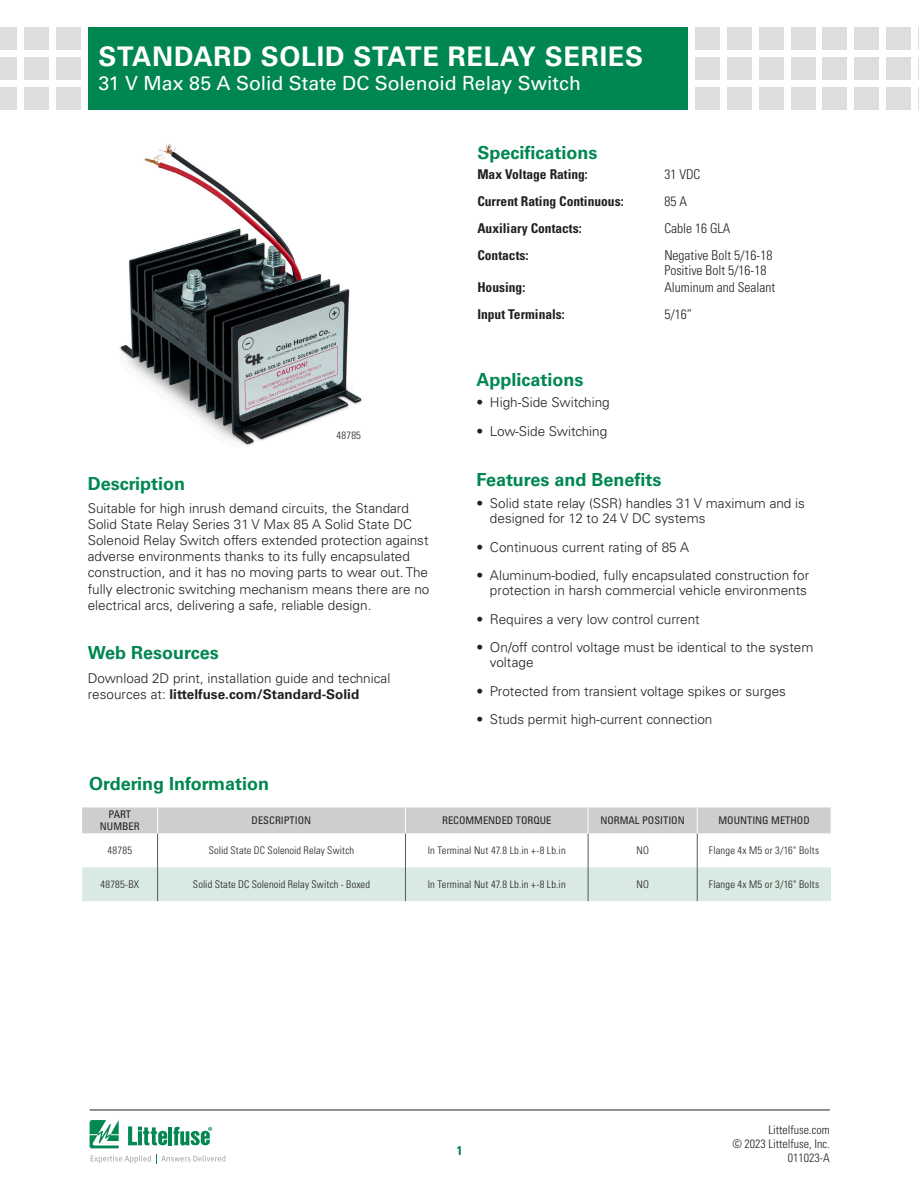
<style>
.page{position:relative;width:919px;height:1191px;background:#fff}
.page>*{position:absolute;margin:0;border:0;box-sizing:border-box;transform-origin:0 0}
.Head_Large{font:700 27px "Univers LT Std";letter-spacing:.025em;color:#fff}
.Head_Large-2{font:19.5px "Univers LT Std";color:#fff}
.Green_Subheads{font:700 18px "Univers LT Std";color:#008751}
.Body_text{font:700 18px "Univers LT Std";color:#008751}
.Body_text-2{font:300 13.5px/16.2px "Univers LT Std";color:#231f20}
.段落样式1{font:700 condensed 13.5px "Univers LT Std";color:#231f20}
.段落样式1-2{font:300 condensed 13.5px/15px "Univers LT Std";color:#231f20}
.t1{font:700 condensed 12.75px "Univers LT Std";color:#008751}
.t2{font:300 condensed 12px/14.2px "Univers LT Std";color:#231f20;text-align:right}
.Footnotes__7_21_2010{font:300 condensed 10.5px "Univers LT Std";letter-spacing:.02em;color:#231f20}
.Chart_Body{font:300 condensed 10.5px "Univers LT Std";letter-spacing:.015em;color:#231f20}
.Chart_Body-2{font:condensed 10.5px/12px "Univers LT Std";color:#231f20;text-align:center}
.s1{font-weight:700}
</style>
<div class="page">
<div style="left:56px;top:27px;width:25px;height:23px;background:#dcdddf"></div>
<div style="left:56px;top:57px;width:25px;height:23px;background:#dcdddf"></div>
<div style="left:56px;top:87px;width:25px;height:22px;background:#dcdddf"></div>
<div style="left:24px;top:27px;width:25px;height:23px;background:#dcdddf"></div>
<div style="left:24px;top:57px;width:25px;height:23px;background:#dcdddf"></div>
<div style="left:24px;top:87px;width:25px;height:22px;background:#dcdddf"></div>
<div style="left:0;top:27px;width:17px;height:23px;background:#dcdddf"></div>
<div style="left:0;top:57px;width:17px;height:23px;background:#dcdddf"></div>
<div style="left:0;top:87px;width:17px;height:22px;background:#dcdddf"></div>
<div style="left:695px;top:27px;width:24px;height:23px;background:#dcdddf"></div>
<div style="left:695px;top:57px;width:24px;height:23px;background:#dcdddf"></div>
<div style="left:695px;top:87px;width:24px;height:22px;background:#dcdddf"></div>
<div style="left:727px;top:27px;width:24px;height:23px;background:#dcdddf"></div>
<div style="left:727px;top:57px;width:24px;height:23px;background:#dcdddf"></div>
<div style="left:727px;top:87px;width:24px;height:22px;background:#dcdddf"></div>
<div style="left:758px;top:27px;width:25px;height:23px;background:#dcdddf"></div>
<div style="left:758px;top:57px;width:25px;height:23px;background:#dcdddf"></div>
<div style="left:758px;top:87px;width:25px;height:22px;background:#dcdddf"></div>
<div style="left:790px;top:27px;width:25px;height:23px;background:#dcdddf"></div>
<div style="left:790px;top:57px;width:25px;height:23px;background:#dcdddf"></div>
<div style="left:790px;top:87px;width:25px;height:22px;background:#dcdddf"></div>
<div style="left:854px;top:27px;width:25px;height:23px;background:#dcdddf"></div>
<div style="left:854px;top:57px;width:25px;height:23px;background:#dcdddf"></div>
<div style="left:854px;top:87px;width:25px;height:22px;background:#dcdddf"></div>
<div style="left:822px;top:27px;width:25px;height:23px;background:#dcdddf"></div>
<div style="left:822px;top:57px;width:25px;height:23px;background:#dcdddf"></div>
<div style="left:822px;top:87px;width:25px;height:22px;background:#dcdddf"></div>
<div style="left:886px;top:27px;width:24px;height:23px;background:#dcdddf"></div>
<div style="left:886px;top:57px;width:24px;height:23px;background:#dcdddf"></div>
<div style="left:886px;top:87px;width:24px;height:22px;background:#dcdddf"></div>
<svg style="left:918px;top:27px;width:1px;height:23px"></svg>
<svg style="left:918px;top:57px;width:1px;height:23px"></svg>
<svg style="left:918px;top:87px;width:1px;height:22px"></svg>
<div style="left:88px;top:27px;width:599px;height:82px;background:#008751"></div>
<hr style="left:90px;top:1109px;width:739px;height:1px;background:#231f20">
<svg style="left:90px;top:1120px;width:135px;height:43px"></svg>
<img style="left:120px;top:144px;width:243px;height:302px">
<svg style="left:82px;top:807px;width:749px;height:94px"></svg>
<hr style="left:697px;top:833px;width:1px;height:34px;background:#57585a">
<hr style="left:697px;top:867px;width:1px;height:34px;background:#57585a">
<p class="Head_Large" style="left:98px;top:41px;width:546px">STANDARD SOLID STATE RELAY SERIES</p>
<p class="Head_Large-2" style="left:98px;top:71px;width:484px">31 V Max 85 A Solid State DC Solenoid Relay Switch</p>
<p class="Chart_Body" style="left:336px;top:428px;width:26px">48785</p>
<p class="Green_Subheads" style="left:88px;top:473px;width:99px">Description</p>
<p class="Body_text-2" style="left:88px;top:500px;width:343px">Suitable for high inrush demand circuits, the Standard Solid State Relay Series 31 V Max 85 A Solid State DC Solenoid Relay Switch offers extended protection against adverse environments thanks to its fully encapsulated construction, and it has no moving parts to wear out. The fully electronic switching mechanism means there are no electrical arcs, delivering a safe, reliable design.</p>
<p class="Green_Subheads" style="left:88px;top:642px;width:132px">Web Resources</p>
<p class="Body_text-2" style="left:88px;top:669px;width:304px">Download 2D print, installation guide and technical resources at: <span class="s1">littelfuse.com/Standard-Solid</span></p>
<p class="Green_Subheads" style="left:477px;top:142px;width:122px">Specifications</p>
<p class="段落样式1" style="left:477px;top:166px;width:112px">Max Voltage Rating:</p>
<p class="段落样式1-2" style="left:664px;top:166px;width:37px">31 VDC</p>
<p class="段落样式1" style="left:477px;top:193px;width:148px">Current Rating Continuous:</p>
<p class="段落样式1-2" style="left:664px;top:193px;width:24px">85 A</p>
<p class="段落样式1" style="left:477px;top:220px;width:106px">Auxiliary Contacts:</p>
<p class="段落样式1-2" style="left:664px;top:220px;width:67px">Cable 16 GLA</p>
<p class="段落样式1" style="left:477px;top:247px;width:53px">Contacts:</p>
<p class="段落样式1-2" style="left:664px;top:247px;width:109px">Negative Bolt 5/16-18<br>Positive Bolt 5/16-18</p>
<p class="段落样式1" style="left:477px;top:279px;width:49px">Housing:</p>
<p class="段落样式1-2" style="left:664px;top:280px;width:112px">Aluminum and Sealant</p>
<p class="段落样式1" style="left:477px;top:306px;width:89px">Input Terminals:</p>
<p class="段落样式1-2" style="left:664px;top:307px;width:29px">5/16”</p>
<p class="Green_Subheads" style="left:476px;top:369px;width:109px">Applications</p>
<p class="Body_text-2" style="left:476px;top:394px;width:135px">• High-Side Switching</p>
<p class="Body_text-2" style="left:476px;top:423px;width:132px">• Low-Side Switching</p>
<p class="Body_text" style="left:476px;top:469px;width:186px">Features and Benefits</p>
<p class="Body_text-2" style="left:490px;top:496px;width:316px;line-height:15px;text-indent:-14px">• Solid state relay (SSR) handles 31 V maximum and is designed for 12 to 24 V DC systems</p>
<p class="Body_text-2" style="left:476px;top:538px;width:214px">• Continuous current rating of 85 A</p>
<p class="Body_text-2" style="left:476px;top:568px;width:334px;line-height:15px;text-align:right">• Aluminum-bodied, fully encapsulated construction for protection in harsh commercial vehicle environments</p>
<p class="Body_text-2" style="left:476px;top:610px;width:225px">• Requires a very low control current</p>
<p class="Body_text-2" style="left:490px;top:640px;width:325px;line-height:15px;text-indent:-14px">• On/off control voltage must be identical to the system voltage</p>
<p class="Body_text-2" style="left:476px;top:682px;width:311px">• Protected from transient voltage spikes or surges</p>
<p class="Body_text-2" style="left:476px;top:711px;width:237px">• Studs permit high-current connection</p>
<p class="Green_Subheads" style="left:89px;top:773px;width:181px">Ordering Information</p>
<p class="Chart_Body-2" style="left:100px;top:808px;width:41px">PART<br>NUMBER</p>
<p class="Chart_Body-2" style="left:251px;top:814px;width:61px">DESCRIPTION</p>
<p class="Chart_Body-2" style="left:442px;top:814px;width:111px">RECOMMENDED TORQUE</p>
<p class="Chart_Body-2" style="left:600px;top:814px;width:86px">NORMAL POSITION</p>
<p class="Chart_Body-2" style="left:718px;top:814px;width:93px">MOUNTING METHOD</p>
<p class="Chart_Body" style="left:107px;top:844px;width:26px">48785</p>
<p class="Chart_Body" style="left:209px;top:844px;width:147px">Solid State DC Solenoid Relay Switch</p>
<p class="Footnotes__7_21_2010" style="left:428px;top:844px;width:139px">In Terminal Nut 47.8 Lb.in +-8 Lb.in</p>
<p class="Footnotes__7_21_2010" style="left:636px;top:844px;width:14px">NO</p>
<p class="Footnotes__7_21_2010" style="left:709px;top:844px;width:112px">Flange 4x M5 or 3/16" Bolts</p>
<p class="Chart_Body" style="left:100px;top:878px;width:40px">48785-BX</p>
<p class="Chart_Body" style="left:193px;top:878px;width:178px">Solid State DC Solenoid Relay Switch - Boxed</p>
<p class="Footnotes__7_21_2010" style="left:428px;top:878px;width:139px">In Terminal Nut 47.8 Lb.in +-8 Lb.in</p>
<p class="Footnotes__7_21_2010" style="left:636px;top:878px;width:14px">NO</p>
<p class="Footnotes__7_21_2010" style="left:709px;top:878px;width:112px">Flange 4x M5 or 3/16" Bolts</p>
<p class="t1" style="left:456px;top:1142px;width:7px">1</p>
<p class="t2" style="left:732px;top:1122px;width:99px">Littelfuse.com<br>© 2023 Littelfuse, Inc.<br>011023-A</p>
</div>
